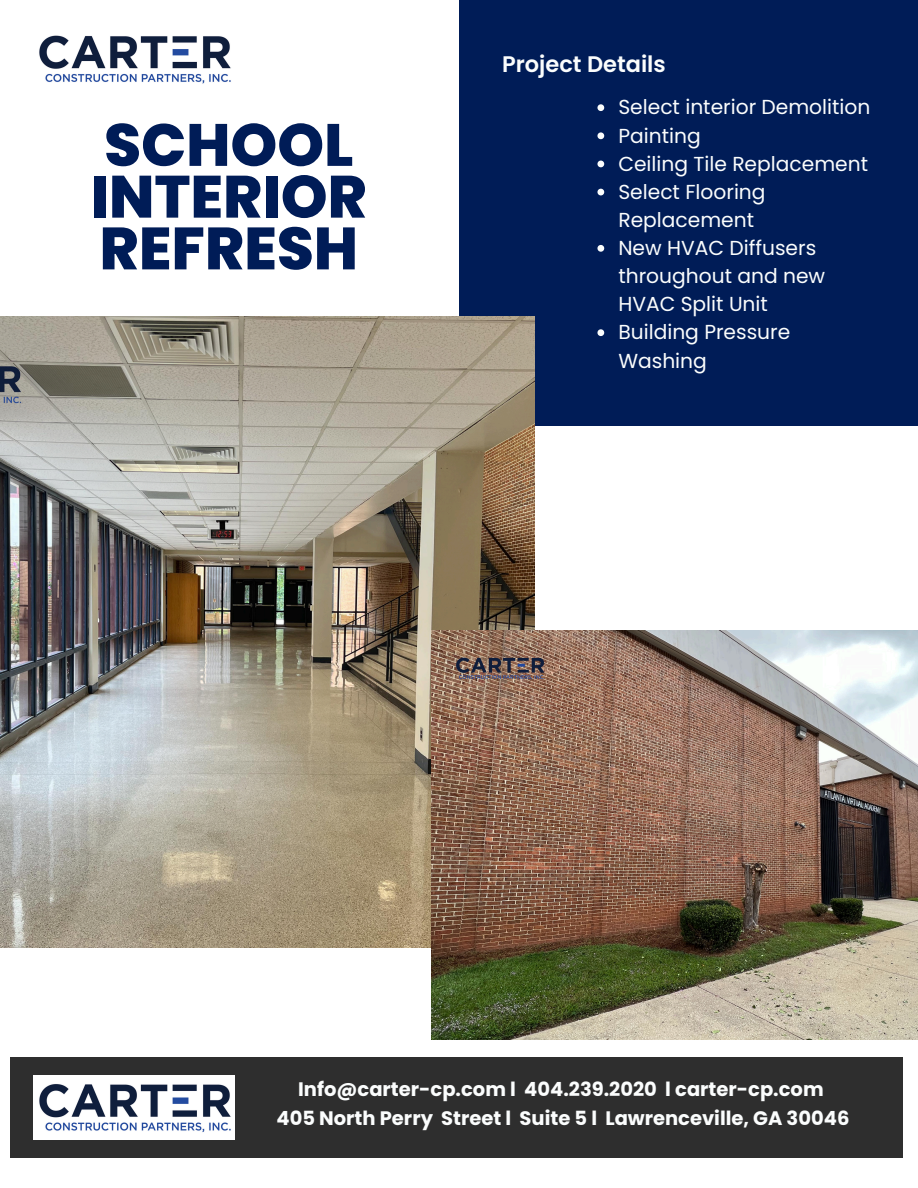
<style>
.page{position:relative;width:918px;height:1188px;background:#fff}
.page>*{position:absolute;margin:0;border:0;box-sizing:border-box;transform-origin:0 0}
.t1{font:800 59.55px/51.8px "Poppins";color:#001c57}
.t2{font:600 22.5px "Poppins";color:#fbfdfd}
.t3{font:20.25px/28.2px "Poppins";color:#fbfdfd}
.t4{font:700 19.5px "Poppins";color:#fbfdfd}
</style>
<div class="page">
<div style="left:459px;top:0;width:459px;height:426px;background:#001c57"></div>
<img style="left:0;top:316px;width:535px;height:631px">
<img style="left:432px;top:630px;width:486px;height:410px">
<div style="left:11px;top:1058px;width:892px;height:100px;background:#2e2e2e"></div>
<img style="left:39px;top:35px;width:192px;height:49px">
<svg style="left:597px;top:104px;width:7px;height:7px"></svg>
<svg style="left:597px;top:132px;width:7px;height:7px"></svg>
<svg style="left:597px;top:161px;width:7px;height:6px"></svg>
<svg style="left:597px;top:189px;width:7px;height:6px"></svg>
<svg style="left:597px;top:245px;width:7px;height:7px"></svg>
<svg style="left:597px;top:329px;width:7px;height:7px"></svg>
<img style="left:33px;top:1076px;width:202px;height:64px">
<h1 class="t1" style="left:91px;top:119px;width:278px">SCHOOL<br>INTERIOR<br>REFRESH</h1>
<p class="t2" style="left:502px;top:48px;width:165px">Project Details</p>
<h2 class="t3" style="left:618px;top:93px;width:254px">Select interior Demolition</h2>
<p class="t3" style="left:618px;top:121px;width:84px">Painting</p>
<p class="t3" style="left:618px;top:150px;width:251px">Ceiling Tile Replacement</p>
<p class="t3" style="left:618px;top:178px;width:149px">Select Flooring<br>Replacement</p>
<p class="t3" style="left:618px;top:234px;width:208px">New HVAC Diffusers throughout and new<br>HVAC Split Unit</p>
<p class="t3" style="left:618px;top:318px;width:173px">Building Pressure<br>Washing</p>
<p class="t4" style="left:298px;top:1075px;width:527px">Info@carter-cp.com l 404.239.2020 l carter-cp.com</p>
<p class="t4" style="left:276px;top:1105px;width:574px">405 North Perry Street l Suite 5 l Lawrenceville, GA 30046</p>
</div>
